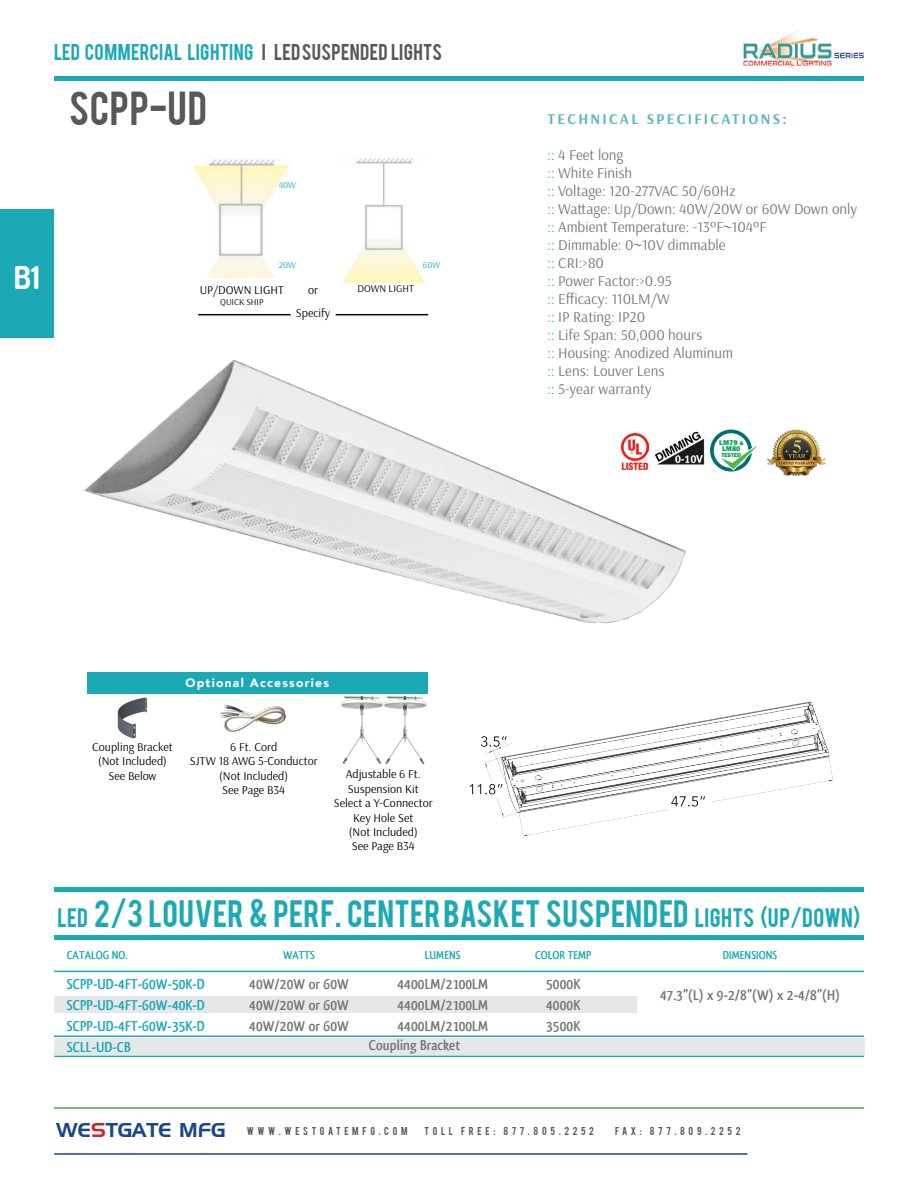
<style>
.page{position:relative;width:918px;height:1188px;background:#fff}
.page>*{position:absolute;margin:0;border:0;box-sizing:border-box;transform-origin:0 0}
.t1{font:37.5px "Bebas";letter-spacing:.015em;color:#57585a}
.t2{font:700 31.5px "Dosis";color:#fff}
.t3{font:30px "Bebas";letter-spacing:.015em;color:#1ba9b5}
.t4{font:19.5px "Handel Gothic";color:#1b458a}
.t5{font:18px "Bebas";letter-spacing:.015em;color:#1ba9b5}
.bullet-conent{font:15px "Arsenal";color:#76787b}
.t6{font:700 15px "Qlassik";color:#76787b}
.t7{font:700 15px "Qlassik";color:#1ba9b5}
.bullet-conent-2{font:700 15px "Arsenal";letter-spacing:.15em;color:#5db7c1}
.t8{font:900 12.15px "Avenir";letter-spacing:.1em;color:#fff}
.t9{font:12px/14.4px "Arsenal";color:#040503}
.t10{font:700 12px "Qlassik";color:#1ba9b5}
.t11{font:10.35px "Arsenal";color:#040503}
.t12{font:9px "Bebas";letter-spacing:.4em;color:#57585a}
.t13{font:9px "Arsenal";color:#040503}
.t14{font:9px "Arsenal";color:#1ba9b5}
.bullet-conent-3{font:800 7.2px "Franklin Gothic";color:#00a54f}
.bullet-conent-4{font:800 5.85px "Franklin Gothic";color:#00a54f}
.s1{color:#57585a}
.s2{color:#1ba9b5}
.s3{font-size:5.55px}
.s4{font-size:21px}
.s5{color:#d1232a}
</style>
<div class="page">
<img style="left:84px;top:360px;width:602px;height:264px">
<div style="left:54px;top:1038px;width:811px;height:17px;background:#e6e7e9"></div>
<hr style="left:54px;top:77px;width:810px;height:4px;background:#1ba9b5">
<img style="left:743px;top:30px;width:121px;height:41px">
<div style="left:54px;top:996px;width:582px;height:17px;background:#e6e7e9"></div>
<hr style="left:54px;top:971px;width:810px;height:1px;background:#1ba9b5">
<hr style="left:54px;top:1035px;width:810px;height:2px;background:#1ba9b5">
<div style="left:54px;top:935px;width:810px;height:5px;background:#1ba9b5"></div>
<hr style="left:54px;top:887px;width:810px;height:4px;background:#1ba9b5">
<div style="left:710px;top:430px;width:42px;height:42px;border:4px solid #017072;border-radius:50%"></div>
<svg style="left:719px;top:444px;width:38px;height:26px"></svg>
<img style="left:622px;top:434px;width:26px;height:35px">
<img style="left:767px;top:429px;width:59px;height:47px">
<img style="left:655px;top:426px;width:49px;height:50px">
<hr style="left:54px;top:1056px;width:810px;height:1px;background:#1ba9b5">
<img style="left:342px;top:158px;width:84px;height:126px">
<img style="left:192px;top:159px;width:97px;height:119px">
<hr style="left:54px;top:1107px;width:810px;height:2px;background:#40ae49">
<hr style="left:54px;top:1153px;width:694px;height:2px;background:#1b458a">
<img style="left:219px;top:704px;width:67px;height:28px">
<div style="left:87px;top:672px;width:341px;height:22px;background:#1ba9b5"></div>
<img style="left:341px;top:696px;width:85px;height:68px">
<img style="left:117px;top:697px;width:31px;height:42px">
<hr style="left:198px;top:314px;width:93px;height:1px;background:#070707">
<hr style="left:336px;top:314px;width:92px;height:1px;background:#070707">
<img style="left:469px;top:701px;width:365px;height:137px">
<div style="left:0;top:209px;width:54px;height:128px;background:#1ba9b5"></div>
<p class="t5" style="left:54px;top:39px;width:390px">LED COMMERCIAL LIGHTING <span class="s1">I LED SUSPENDED LIGHTS</span></p>
<p class="t1" style="left:69px;top:81px;width:140px">SCPP-UD</p>
<p class="t14" style="left:279px;top:179px;width:19px">40W</p>
<p class="t2" style="left:14px;top:257px;width:28px">B1</p>
<p class="t14" style="left:279px;top:260px;width:18px">20W</p>
<p class="t14" style="left:423px;top:260px;width:19px">60W</p>
<p class="t9" style="left:200px;top:283px;width:85px">UP/DOWN LIGHT</p>
<p class="t11" style="left:358px;top:283px;width:58px">DOWN LIGHT</p>
<p class="t13" style="left:220px;top:296px;width:45px">QUICK SHIP</p>
<p class="t9" style="left:308px;top:283px;width:11px">or</p>
<p class="t9" style="left:296px;top:306px;width:36px">Specify</p>
<p class="bullet-conent-2" style="left:547px;top:110px;width:241px">TECHNICAL SPECIFICATIONS:</p>
<p class="bullet-conent" style="left:547px;top:146px;width:77px"><span class="s2">::</span> 4 Feet long</p>
<p class="bullet-conent" style="left:547px;top:164px;width:86px"><span class="s2">::</span> White Finish</p>
<p class="bullet-conent" style="left:547px;top:182px;width:190px"><span class="s2">::</span> Voltage: 120-277VAC 50/60Hz</p>
<p class="bullet-conent" style="left:547px;top:200px;width:311px"><span class="s2">::</span> Wattage: Up/Down: 40W/20W or 60W Down only</p>
<p class="bullet-conent" style="left:547px;top:218px;width:221px"><span class="s2">::</span> Ambient Temperature: -13ºF~104ºF</p>
<p class="bullet-conent" style="left:547px;top:236px;width:180px"><span class="s2">::</span> Dimmable: 0~10V dimmable</p>
<p class="bullet-conent" style="left:547px;top:254px;width:58px"><span class="s2">::</span> CRI:&gt;80</p>
<p class="bullet-conent" style="left:547px;top:272px;width:126px"><span class="s2">::</span> Power Factor:&gt;0.95</p>
<p class="bullet-conent" style="left:547px;top:290px;width:124px"><span class="s2">::</span> Efficacy: 110LM/W</p>
<p class="bullet-conent" style="left:547px;top:308px;width:99px"><span class="s2">::</span> IP Rating: IP20</p>
<p class="bullet-conent" style="left:547px;top:326px;width:156px"><span class="s2">::</span> Life Span: 50,000 hours</p>
<p class="bullet-conent" style="left:547px;top:344px;width:187px"><span class="s2">::</span> Housing: Anodized Aluminum</p>
<p class="bullet-conent" style="left:547px;top:362px;width:119px"><span class="s2">::</span> Lens: Louver Lens</p>
<p class="bullet-conent" style="left:547px;top:380px;width:106px"><span class="s2">::</span> 5-year warranty</p>
<p class="bullet-conent-3" style="left:719px;top:438px;width:26px">LM79 <span class="s3">&amp;</span></p>
<p class="bullet-conent-3" style="left:722px;top:444px;width:20px">LM80</p>
<p class="bullet-conent-4" style="left:721px;top:451px;width:21px">TESTED</p>
<p class="t8" style="left:185px;top:672px;width:145px">Optional Accessories</p>
<p class="t9" style="left:92px;top:740px;width:82px">Coupling Bracket</p>
<p class="t9" style="left:98px;top:754px;width:70px">(Not Included)</p>
<p class="t9" style="left:109px;top:769px;width:49px">See Below</p>
<p class="t9" style="left:230px;top:740px;width:49px">6 Ft. Cord</p>
<p class="t9" style="left:190px;top:754px;width:129px">SJTW 18 AWG 5-Conductor</p>
<p class="t9" style="left:219px;top:769px;width:70px">(Not Included)</p>
<p class="t9" style="left:222px;top:783px;width:64px">See Page B34</p>
<p class="t9" style="left:346px;top:767px;width:76px">Adjustable 6 Ft.<br>Suspension Kit</p>
<p class="t9" style="left:334px;top:796px;width:100px;text-align:center">Select a Y-Connector<br>Key Hole Set</p>
<p class="t9" style="left:349px;top:825px;width:70px">(Not Included)</p>
<p class="t9" style="left:352px;top:839px;width:64px">See Page B34</p>
<p class="t3" style="left:58px;top:892px;width:804px"><span class="s4">LED</span> 2/3 LOUVER &amp; PERF. CENTER BASKET SUSPENDED <span class="s4">LIGHTS (UP/DOWN)</span></p>
<p class="t10" style="left:67px;top:948px;width:62px">CATALOG NO.</p>
<p class="t10" style="left:283px;top:948px;width:33px">WATTS</p>
<p class="t10" style="left:425px;top:948px;width:37px">LUMENS</p>
<p class="t10" style="left:535px;top:948px;width:58px">COLOR TEMP</p>
<p class="t10" style="left:723px;top:948px;width:56px">DIMENSIONS</p>
<p class="t6" style="left:249px;top:975px;width:101px">40W/20W or 60W</p>
<p class="t6" style="left:249px;top:996px;width:101px">40W/20W or 60W</p>
<p class="t6" style="left:249px;top:1017px;width:101px">40W/20W or 60W</p>
<p class="t6" style="left:397px;top:975px;width:92px">4400LM/2100LM</p>
<p class="t6" style="left:397px;top:996px;width:92px">4400LM/2100LM</p>
<p class="t6" style="left:397px;top:1017px;width:92px">4400LM/2100LM</p>
<p class="t7" style="left:67px;top:975px;width:140px">SCPP-UD-4FT-60W-50K-D</p>
<p class="t7" style="left:67px;top:996px;width:140px">SCPP-UD-4FT-60W-40K-D</p>
<p class="t7" style="left:67px;top:1017px;width:140px">SCPP-UD-4FT-60W-35K-D</p>
<p class="t7" style="left:67px;top:1038px;width:65px">SCLL-UD-CB</p>
<p class="t6" style="left:546px;top:975px;width:36px">5000K</p>
<p class="t6" style="left:546px;top:996px;width:36px">4000K</p>
<p class="t6" style="left:546px;top:1017px;width:36px">3500K</p>
<p class="t6" style="left:660px;top:986px;width:182px">47.3”(L) x 9-2/8”(W) x 2-4/8”(H)</p>
<p class="t6" style="left:369px;top:1037px;width:93px">Coupling Bracket</p>
<p class="t4" style="left:56px;top:1121px;width:171px">WE<span class="s5">S</span>TGATE MFG</p>
<p class="t12" style="left:247px;top:1124px;width:162px">WWW.WESTGATEMFG.COM</p>
<p class="t12" style="left:424px;top:1124px;width:171px">TOLL FREE: 877.805.2252</p>
<p class="t12" style="left:615px;top:1124px;width:127px">FAX: 877.809.2252</p>
</div>
